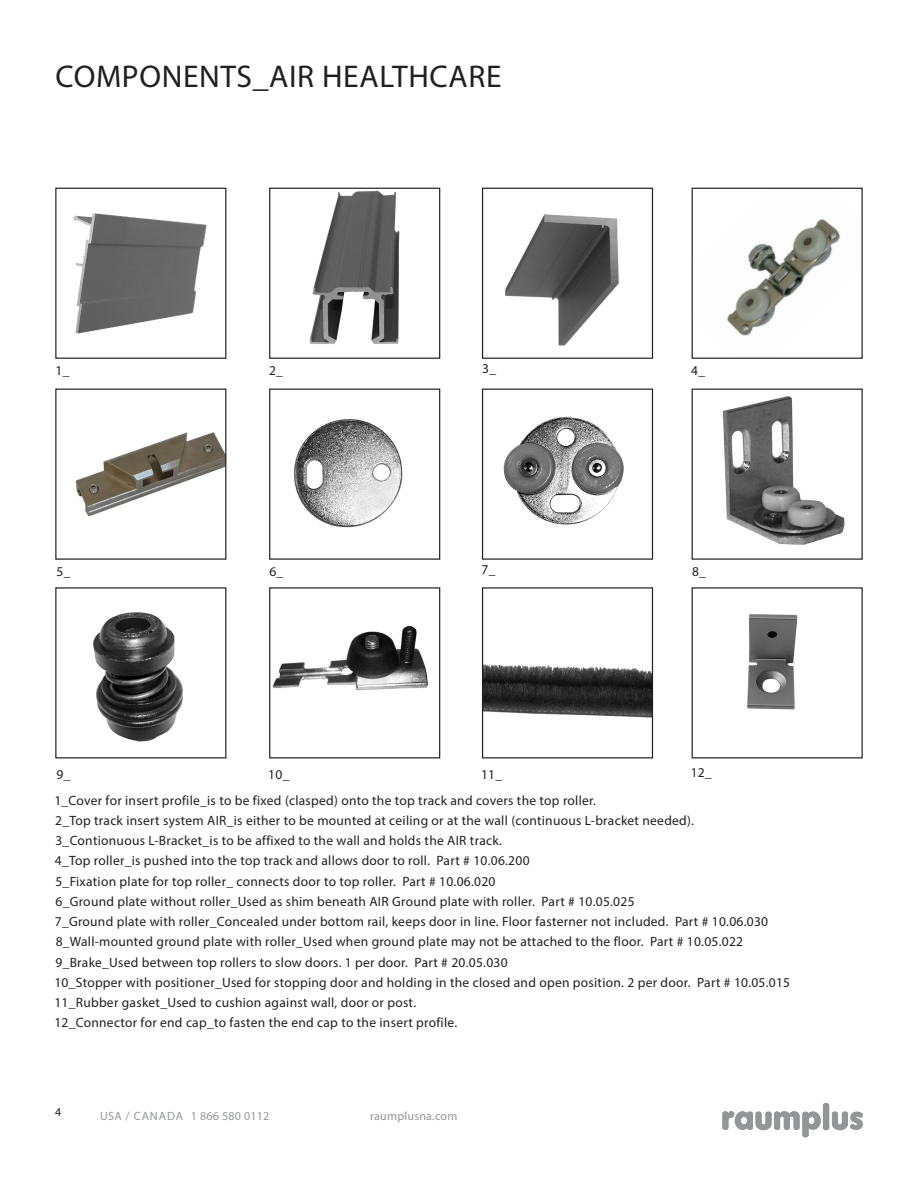
<style>
.page{position:relative;width:918px;height:1188px;background:#fff}
.page>*{position:absolute;margin:0;border:0;box-sizing:border-box;transform-origin:0 0}
.t1{font:31.5px "Myriad Pro";letter-spacing:.02em;color:#231f20}
.Zahlen{font:13.5px "Myriad Pro";letter-spacing:.02em;color:#231f20}
.t2{font:12px "Myriad Pro";letter-spacing:.02em;color:#939598}
.t3{font:12px "Myriad Pro";color:#231f20}
</style>
<div class="page">
<svg style="left:722px;top:1103px;width:141px;height:34px"></svg>
<img style="left:73px;top:213px;width:134px;height:121px">
<div style="left:55px;top:188px;width:171px;height:171px;border:1px solid #231f20"></div>
<img style="left:505px;top:214px;width:114px;height:132px">
<div style="left:482px;top:188px;width:171px;height:171px;border:1px solid #231f20"></div>
<img style="left:727px;top:219px;width:113px;height:117px">
<div style="left:692px;top:188px;width:171px;height:171px;border:1px solid #231f20"></div>
<img style="left:747px;top:614px;width:51px;height:96px">
<img style="left:93px;top:612px;width:90px;height:130px">
<img style="left:722px;top:396px;width:123px;height:149px">
<div style="left:692px;top:389px;width:171px;height:171px;border:1px solid #231f20"></div>
<img style="left:272px;top:625px;width:156px;height:66px">
<div style="left:269px;top:587px;width:171px;height:171px;border:1px solid #231f20"></div>
<img style="left:503px;top:417px;width:121px;height:108px">
<div style="left:482px;top:389px;width:171px;height:171px;border:1px solid #231f20"></div>
<img style="left:294px;top:419px;width:109px;height:109px">
<div style="left:269px;top:389px;width:171px;height:171px;border:1px solid #231f20"></div>
<img style="left:309px;top:190px;width:91px;height:154px">
<div style="left:269px;top:188px;width:171px;height:171px;border:1px solid #231f20"></div>
<img style="left:484px;top:664px;width:167px;height:54px">
<div style="left:482px;top:587px;width:171px;height:171px;border:1px solid #231f20"></div>
<img style="left:75px;top:432px;width:149px;height:85px">
<div style="left:55px;top:389px;width:171px;height:171px;border:1px solid #231f20"></div>
<p class="t1" style="left:55px;top:57px;width:448px">COMPONENTS_AIR HEALTHCARE</p>
<p class="Zahlen" style="left:55px;top:362px;width:15px">1_</p>
<p class="Zahlen" style="left:269px;top:362px;width:15px">2_</p>
<p class="Zahlen" style="left:482px;top:360px;width:15px">3_</p>
<p class="Zahlen" style="left:691px;top:362px;width:15px">4_</p>
<p class="Zahlen" style="left:57px;top:563px;width:15px">5_</p>
<p class="Zahlen" style="left:269px;top:563px;width:15px">6_</p>
<p class="Zahlen" style="left:482px;top:561px;width:15px">7_</p>
<p class="Zahlen" style="left:692px;top:563px;width:15px">8_</p>
<p class="Zahlen" style="left:57px;top:766px;width:15px">9_</p>
<p class="Zahlen" style="left:268px;top:766px;width:23px">10_</p>
<p class="Zahlen" style="left:481px;top:766px;width:23px">11_</p>
<p class="Zahlen" style="left:691px;top:764px;width:23px">12_</p>
<p class="Zahlen" style="left:54px;top:792px;width:543px">1_Cover for insert profile_is to be fixed (clasped) onto the top track and covers the top roller.</p>
<p class="Zahlen" style="left:55px;top:812px;width:640px">2_Top track insert system AIR_is either to be mounted at ceiling or at the wall (continuous L-bracket needed).</p>
<p class="Zahlen" style="left:55px;top:832px;width:448px">3_Contionuous L-Bracket_is to be affixed to the wall and holds the AIR track.</p>
<p class="Zahlen" style="left:55px;top:853px;width:476px">4_Top roller_is pushed into the top track and allows door to roll. Part # 10.06.200</p>
<p class="Zahlen" style="left:55px;top:873px;width:442px">5_Fixation plate for top roller_ connects door to top roller. Part # 10.06.020</p>
<p class="Zahlen" style="left:56px;top:893px;width:581px">6_Ground plate without roller_Used as shim beneath AIR Ground plate with roller. Part # 10.05.025</p>
<p class="Zahlen" style="left:55px;top:913px;width:715px">7_Ground plate with roller_Concealed under bottom rail, keeps door in line. Floor fasterner not included. Part # 10.06.030</p>
<p class="Zahlen" style="left:56px;top:934px;width:689px">8_Wall-mounted ground plate with roller_Used when ground plate may not be attached to the floor. Part # 10.05.022</p>
<p class="Zahlen" style="left:55px;top:954px;width:454px">9_Brake_Used between top rollers to slow doors. 1 per door. Part # 20.05.030</p>
<p class="Zahlen" style="left:54px;top:974px;width:737px">10_Stopper with positioner_Used for stopping door and holding in the closed and open position. 2 per door. Part # 10.05.015</p>
<p class="Zahlen" style="left:54px;top:994px;width:363px">11_Rubber gasket_Used to cushion against wall, door or post.</p>
<p class="Zahlen" style="left:54px;top:1015px;width:404px">12_Connector for end cap_to fasten the end cap to the insert profile.</p>
<p class="t3" style="left:55px;top:1105px;width:8px">4</p>
<p class="t2" style="left:100px;top:1108px;width:171px">USA / CANADA 1 866 580 0112</p>
<p class="t2" style="left:370px;top:1108px;width:89px">raumplusna.com</p>
</div>
